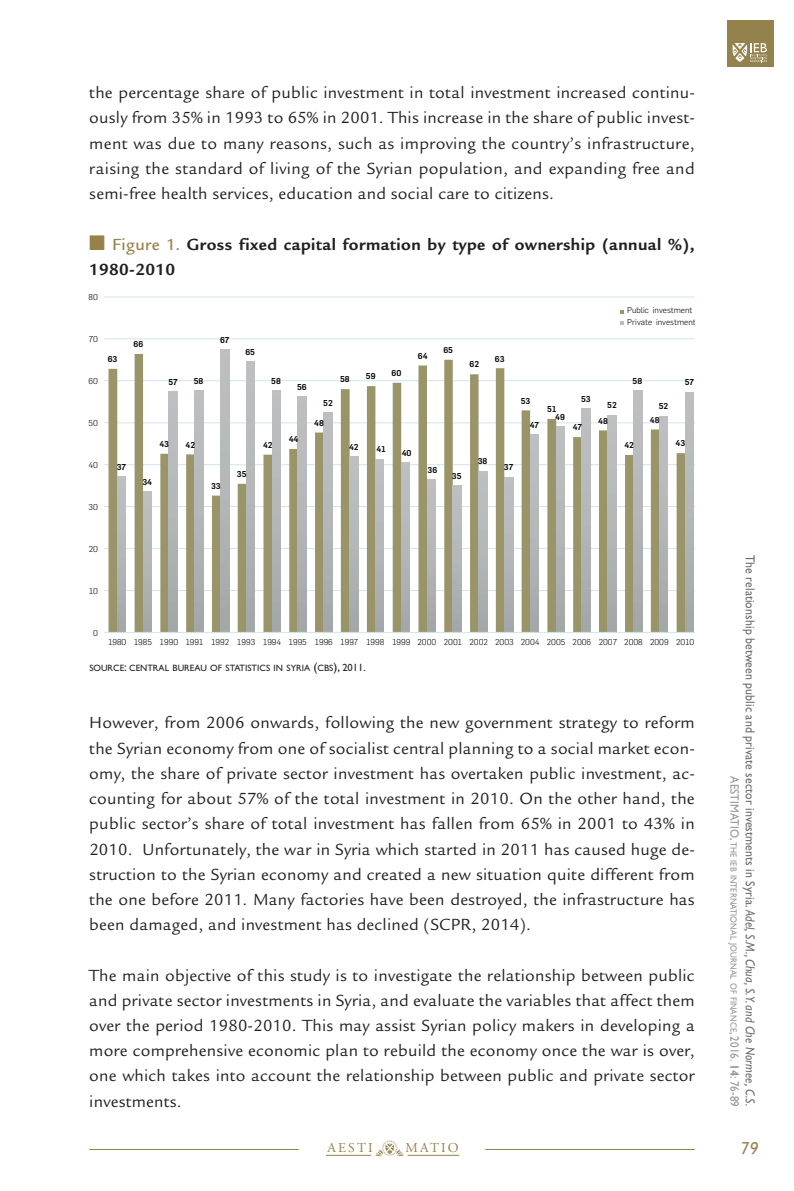
<style>
.page{position:relative;width:794px;height:1191px;background:#fff}
.page>*{position:absolute;margin:0;border:0;box-sizing:border-box;transform-origin:0 0}
.t1{font:17.5px/25.2px "Legacy Sans";letter-spacing:.01em;color:#231f20;text-align:justify}
.t2{font:700 17.5px/25.2px "Legacy Sans";letter-spacing:.025em;color:#231f20}
.t3{font:italic 17.5px "Gill Sans";color:#968249}
.t4{font:13.65px "Adobe Garamond Pro";letter-spacing:.16em;color:#93824b}
.t5{font:13.12px "Gill Sans";letter-spacing:.01em;color:#6c6d70;scale:.9 1}
.t6{font:9.1px "Gill Sans";letter-spacing:.015em;color:#939598;scale:.9 1}
.t7{font:9.1px "Gill Sans";color:#231f20}
.t8{font:300 8.4px/11.5px "Flama";color:#000001}
.t9{font:500 8.4px "Flama";color:#000001}
.s1{color:#968249}
.s2{font-weight:500;color:#968249}
.s3{font-size:12.25px}
.s4{font-size:10.5px}
.s5{font-style:italic}
.s6{font-weight:700;font-size:12.25px}
</style>
<div class="page">
<hr style="left:89px;top:1149px;width:210px;height:1px;background:#968249">
<hr style="left:485px;top:1149px;width:210px;height:1px;background:#968249">
<div style="left:727px;top:20px;width:46px;height:46px;background:#93824b"></div>
<svg style="left:732px;top:43px;width:35px;height:19px"></svg>
<hr style="left:408px;top:1155px;width:51px;height:1px;background:#93824b">
<hr style="left:326px;top:1155px;width:45px;height:1px;background:#93824b">
<svg style="left:375px;top:1140px;width:29px;height:16px"></svg>
<hr style="left:104px;top:590px;width:591px;height:1px;background:#d1e4f3">
<hr style="left:104px;top:548px;width:591px;height:1px;background:#d1e4f3">
<hr style="left:104px;top:506px;width:591px;height:1px;background:#d1e4f3">
<hr style="left:104px;top:464px;width:591px;height:1px;background:#d1e4f3">
<hr style="left:104px;top:422px;width:591px;height:1px;background:#d1e4f3">
<hr style="left:104px;top:380px;width:591px;height:1px;background:#d1e4f3">
<hr style="left:104px;top:338px;width:591px;height:1px;background:#d1e4f3">
<hr style="left:104px;top:296px;width:591px;height:1px;background:#d1e4f3">
<svg style="left:108px;top:354px;width:577px;height:278px"></svg>
<svg style="left:117px;top:476px;width:9px;height:156px"></svg>
<svg style="left:143px;top:491px;width:9px;height:141px"></svg>
<svg style="left:169px;top:392px;width:8px;height:240px;background:#b2b5b5"></svg>
<svg style="left:195px;top:391px;width:8px;height:241px;background:#b2b5b5"></svg>
<svg style="left:220px;top:350px;width:9px;height:282px;background:#b2b5b5"></svg>
<svg style="left:246px;top:361px;width:9px;height:271px;background:#b2b5b5"></svg>
<svg style="left:272px;top:391px;width:9px;height:241px;background:#b2b5b5"></svg>
<svg style="left:298px;top:396px;width:8px;height:236px;background:#b2b5b5"></svg>
<svg style="left:324px;top:413px;width:8px;height:219px;background:#b2b5b5"></svg>
<svg style="left:349px;top:456px;width:9px;height:176px;background:#b2b5b5"></svg>
<svg style="left:375px;top:459px;width:9px;height:173px;background:#b2b5b5"></svg>
<svg style="left:401px;top:463px;width:9px;height:169px;background:#b2b5b5"></svg>
<svg style="left:427px;top:480px;width:8px;height:152px"></svg>
<svg style="left:453px;top:486px;width:8px;height:146px"></svg>
<svg style="left:478px;top:471px;width:9px;height:161px"></svg>
<svg style="left:504px;top:477px;width:9px;height:155px"></svg>
<svg style="left:530px;top:435px;width:9px;height:197px;background:#b2b5b5"></svg>
<svg style="left:556px;top:426px;width:8px;height:206px;background:#b2b5b5"></svg>
<svg style="left:582px;top:408px;width:8px;height:224px;background:#b2b5b5"></svg>
<svg style="left:607px;top:415px;width:9px;height:217px;background:#b2b5b5"></svg>
<svg style="left:633px;top:390px;width:9px;height:242px;background:#b2b5b5"></svg>
<svg style="left:659px;top:416px;width:9px;height:216px;background:#b2b5b5"></svg>
<svg style="left:685px;top:392px;width:8px;height:240px;background:#b2b5b5"></svg>
<hr style="left:104px;top:632px;width:591px;height:1px;background:#d1e4f3">
<svg style="left:620px;top:310px;width:4px;height:3px"></svg>
<svg style="left:620px;top:321px;width:4px;height:4px"></svg>
<p class="t1" style="left:89px;top:82px;width:607px">the percentage share of public investment in total investment increased continu&shy;ously from 35% in 1993 to 65% in 2001. This increase in the share of public invest&shy;ment was due to many reasons, such as improving the country’s infrastructure, raising the standard of living of the Syrian population, and expanding free and semi-free health services, education and social care to citizens.</p>
<p class="t2" style="left:89px;top:233px;width:607px"><span class="s1">■</span> <span class="s2">Figure 1.</span> Gross fixed capital formation by type of ownership (annual %),<br>1980-2010</p>
<p class="t8" style="left:89px;top:292px;width:11px">80</p>
<p class="t8" style="left:89px;top:334px;width:11px">70</p>
<p class="t8" style="left:89px;top:376px;width:11px">60</p>
<p class="t8" style="left:89px;top:417px;width:11px">50</p>
<p class="t8" style="left:88px;top:459px;width:11px">40</p>
<p class="t8" style="left:89px;top:501px;width:11px">30</p>
<p class="t9" style="left:108px;top:355px;width:11px">63</p>
<p class="t9" style="left:134px;top:340px;width:11px">66</p>
<p class="t9" style="left:168px;top:378px;width:11px">57</p>
<p class="t9" style="left:194px;top:377px;width:11px">58</p>
<p class="t9" style="left:220px;top:336px;width:11px">67</p>
<p class="t9" style="left:245px;top:348px;width:11px">65</p>
<p class="t9" style="left:117px;top:463px;width:11px">37</p>
<p class="t9" style="left:159px;top:440px;width:11px">43</p>
<p class="t9" style="left:186px;top:441px;width:11px">42</p>
<p class="t9" style="left:142px;top:477px;width:11px">34</p>
<p class="t9" style="left:211px;top:482px;width:11px">33</p>
<p class="t9" style="left:237px;top:470px;width:11px">35</p>
<p class="t9" style="left:271px;top:377px;width:11px">58</p>
<p class="t9" style="left:263px;top:441px;width:11px">42</p>
<p class="t9" style="left:297px;top:383px;width:11px">56</p>
<p class="t9" style="left:289px;top:435px;width:11px">44</p>
<p class="t9" style="left:323px;top:399px;width:11px">52</p>
<p class="t9" style="left:314px;top:419px;width:11px">48</p>
<p class="t9" style="left:340px;top:375px;width:11px">58</p>
<p class="t9" style="left:366px;top:372px;width:11px">59</p>
<p class="t9" style="left:392px;top:369px;width:11px">60</p>
<p class="t9" style="left:418px;top:352px;width:11px">64</p>
<p class="t9" style="left:443px;top:346px;width:11px">65</p>
<p class="t9" style="left:349px;top:442px;width:11px">42</p>
<p class="t9" style="left:376px;top:445px;width:11px">41</p>
<p class="t9" style="left:402px;top:449px;width:11px">40</p>
<p class="t9" style="left:427px;top:466px;width:11px">36</p>
<p class="t9" style="left:452px;top:472px;width:11px">35</p>
<p class="t8" style="left:627px;top:304px;width:70px">Public investment<br>Private investment</p>
<p class="t9" style="left:469px;top:360px;width:11px">62</p>
<p class="t9" style="left:495px;top:354px;width:11px">63</p>
<p class="t9" style="left:521px;top:397px;width:11px">53</p>
<p class="t9" style="left:530px;top:421px;width:11px">47</p>
<p class="t9" style="left:478px;top:457px;width:11px">38</p>
<p class="t9" style="left:504px;top:463px;width:11px">37</p>
<p class="t9" style="left:547px;top:405px;width:11px">51</p>
<p class="t9" style="left:555px;top:413px;width:11px">49</p>
<p class="t9" style="left:581px;top:394px;width:11px">53</p>
<p class="t9" style="left:573px;top:423px;width:11px">47</p>
<p class="t9" style="left:607px;top:401px;width:11px">52</p>
<p class="t9" style="left:598px;top:416px;width:11px">48</p>
<p class="t9" style="left:632px;top:377px;width:11px">58</p>
<p class="t9" style="left:624px;top:441px;width:11px">42</p>
<p class="t9" style="left:659px;top:402px;width:11px">52</p>
<p class="t9" style="left:650px;top:415px;width:11px">48</p>
<p class="t9" style="left:684px;top:378px;width:11px">57</p>
<p class="t9" style="left:675px;top:439px;width:11px">43</p>
<p class="t8" style="left:89px;top:543px;width:11px">20</p>
<p class="t8" style="left:89px;top:585px;width:10px">10</p>
<p class="t8" style="left:93px;top:627px;width:6px">0</p>
<p class="t8" style="left:108px;top:637px;width:587px">1980 1985 1990 1991 1992 1993 1994 1995 1996 1997 1998 1999 2000 2001 2002 2003 2004 2005 2006 2007 2008 2009 2010</p>
<p class="t7" style="left:89px;top:662px;width:278px">SOURCE<span class="s3">:</span> CENTRAL BUREAU OF STATISTICS IN SYRIA <span class="s3">(</span>CBS<span class="s3">),</span> <span class="s4">2011.</span></p>
<p class="t1" style="left:89px;top:712px;width:607px">However, from 2006 onwards, following the new government strategy to reform the Syrian economy from one of socialist central planning to a social market econ&shy;omy, the share of private sector investment has overtaken public investment, ac&shy;counting for about 57% of the total investment in 2010. On the other hand, the public sector’s share of total investment has fallen from 65% in 2001 to 43% in 2010. Unfortunately, the war in Syria which started in 2011 has caused huge de&shy;struction to the Syrian economy and created a new situation quite different from the one before 2011. Many factories have been destroyed, the infrastructure has been damaged, and investment has declined (SCPR, 2014).</p>
<p class="t1" style="left:89px;top:964px;width:607px">The main objective of this study is to investigate the relationship between public and private sector investments in Syria, and evaluate the variables that affect them over the period 1980-2010. This may assist Syrian policy makers in developing a more comprehensive economic plan to rebuild the economy once the war is over, one which takes into account the relationship between public and private sector investments.</p>
<p class="t5" style="left:758px;top:555px;width:614px;rotate:90deg">The relationship between public and private sector investments in Syria. <span class="s5">Adel, S.M., Chua, S.Y. and Che Normee, C.S.</span></p>
<p class="t6" style="left:739px;top:776px;width:369px;rotate:90deg"><span class="s3">AESTIMATIO,</span>THE IEB INTERNATIONAL JOURNAL OF FINANCE<span class="s3">, 2016.</span> <span class="s6">14</span><span class="s3">: 76-89</span></p>
<p class="t4" style="left:327px;top:1142px;width:47px">AESTI</p>
<p class="t4" style="left:405px;top:1142px;width:55px">MATIO</p>
<p class="t3" style="left:740px;top:1137px;width:20px">79</p>
</div>
